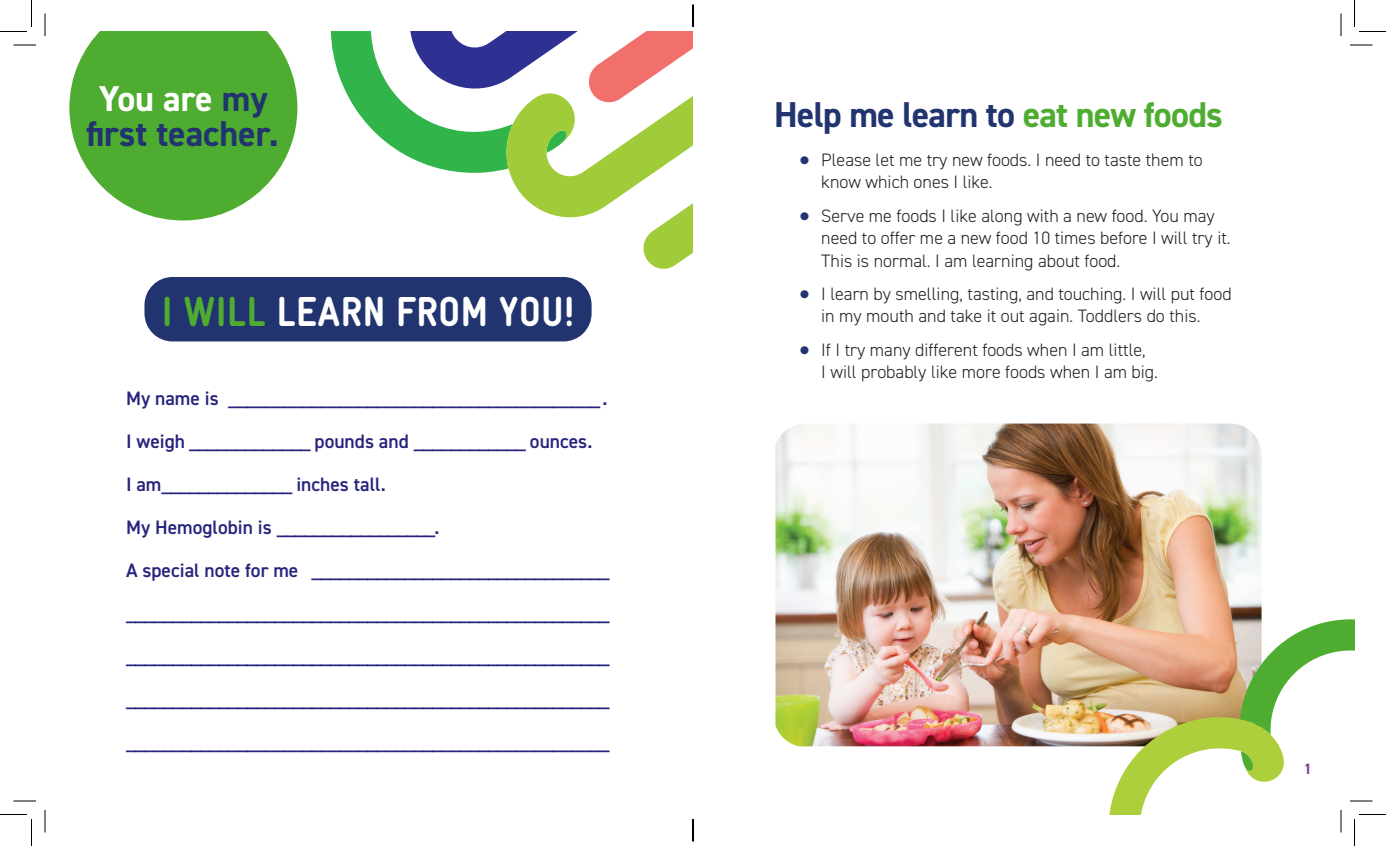
<style>
.page{position:relative;width:1386px;height:846px;background:#fff}
.page>*{position:absolute;margin:0;border:0;box-sizing:border-box;transform-origin:0 0}
.t1{font:900 42px "WIC Gravur Condensed";letter-spacing:.01em;color:#fff}
.t2{font:700 36px "DIN2014";letter-spacing:-.02em;color:#22346f}
.t3{font:700 36px/34.5px "DIN2014";color:#22346f;text-align:center}
.t4{font:600 19.5px "DIN2014";color:#26247d}
.t5{font:300 18px/22.5px "DIN2014";color:#231f20}
.t6{font:700 15px "DIN2014";color:#7c4099}
.s1{color:#fff}
.s2{color:#4ead31}
.s3{font-weight:700;font-size:34.5px;color:#22346f}
</style>
<div class="page">
<img style="left:775px;top:424px;width:487px;height:322px">
<svg style="left:69px;top:32px;width:228px;height:188px"></svg>
<div style="left:144px;top:277px;width:448px;height:64px;background:#22346f;border-radius:28px"></div>
<svg style="left:14px;top:45px;width:22px;height:1px"></svg>
<svg style="left:1350px;top:45px;width:22px;height:1px"></svg>
<svg style="left:14px;top:801px;width:22px;height:1px"></svg>
<svg style="left:45px;top:14px;width:1px;height:22px"></svg>
<svg style="left:45px;top:810px;width:1px;height:22px"></svg>
<svg style="left:1341px;top:14px;width:1px;height:22px"></svg>
<svg style="left:0;top:0;width:32px;height:32px"></svg>
<svg style="left:0;top:814px;width:32px;height:32px"></svg>
<svg style="left:1354px;top:0;width:32px;height:32px"></svg>
<svg style="left:1101px;top:612px;width:285px;height:234px"></svg>
<svg style="left:331px;top:4px;width:363px;height:265px"></svg>
<svg style="left:692px;top:819px;width:2px;height:23px"></svg>
<h2 class="t3" style="left:86px;top:81px;width:194px"><span class="s1">You are</span> my first teacher.</h2>
<h1 class="t1" style="left:162px;top:288px;width:414px"><span class="s2">I WILL</span> LEARN FROM YOU!</h1>
<p class="t4" style="left:126px;top:385px;width:483px">My name is ________________________________________ .</p>
<p class="t4" style="left:126px;top:428px;width:468px">I weigh _____________ pounds and ____________ ounces.</p>
<p class="t4" style="left:126px;top:471px;width:261px">I am______________ inches tall.</p>
<p class="t4" style="left:126px;top:514px;width:315px">My Hemoglobin is _________________.</p>
<p class="t4" style="left:126px;top:557px;width:485px">A special note for me ________________________________</p>
<p class="t4" style="left:126px;top:600px;width:485px">____________________________________________________</p>
<p class="t4" style="left:126px;top:643px;width:485px">____________________________________________________</p>
<p class="t4" style="left:126px;top:686px;width:485px">____________________________________________________</p>
<p class="t4" style="left:126px;top:729px;width:485px">____________________________________________________</p>
<h2 class="t2" style="left:774px;top:91px;width:450px">Help me learn to <span class="s2">eat new foods</span></h2>
<p class="t5" style="left:821px;top:148px;width:383px;text-indent:-22px"><span class="s3">•</span> Please let me try new foods. I need to taste them to know which ones I like.</p>
<p class="t5" style="left:821px;top:204px;width:411px;text-indent:-22px"><span class="s3">•</span> Serve me foods I like along with a new food. You may need to offer me a new food 10 times before I will try it.<br>This is normal. I am learning about food.</p>
<p class="t5" style="left:800px;top:282px;width:434px;text-align:center"><span class="s3">•</span> I learn by smelling, tasting, and touching. I will put food in my mouth and take it out again. Toddlers do this.</p>
<p class="t5" style="left:821px;top:338px;width:338px;text-indent:-22px"><span class="s3">•</span> If I try many different foods when I am little,<br>I will probably like more foods when I am big.</p>
<p class="t6" style="left:1304px;top:759px;width:10px">1</p>
</div>
